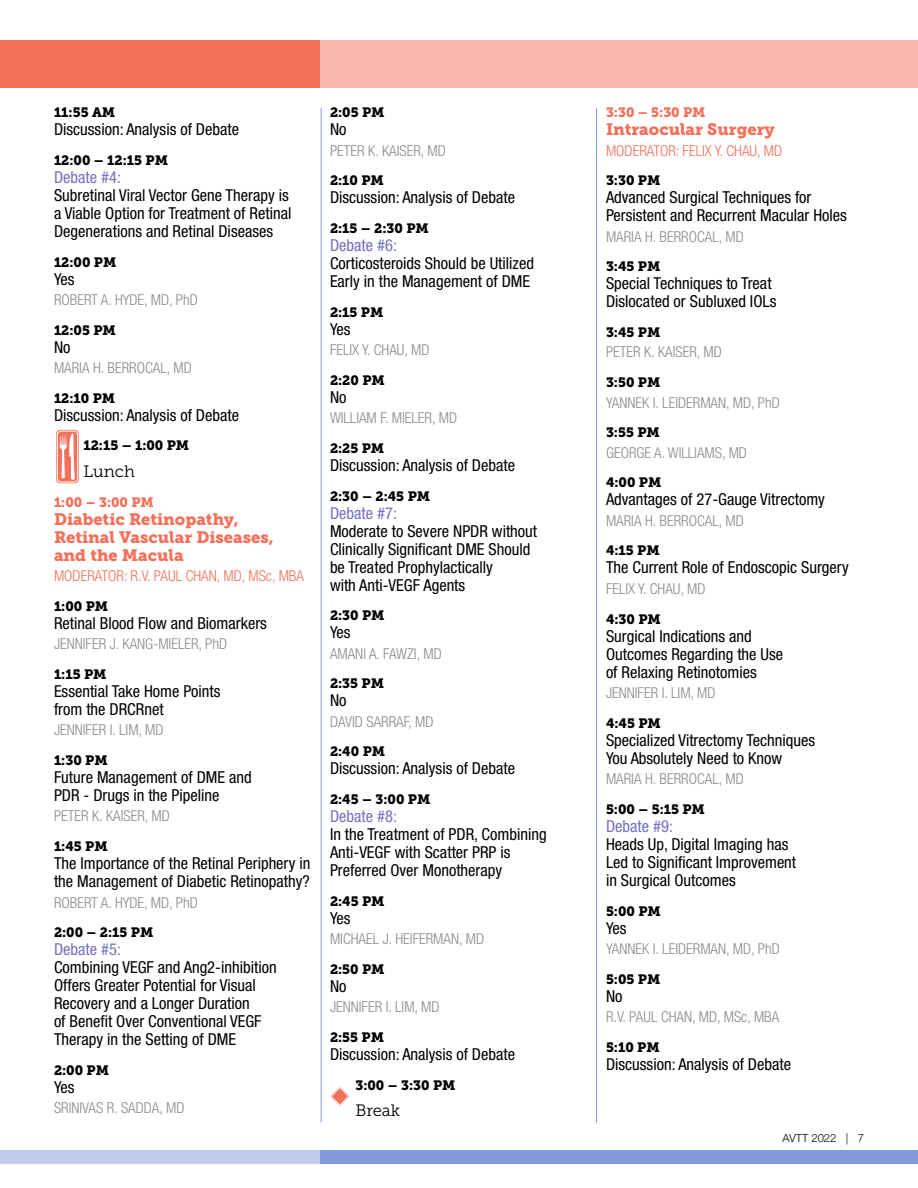
<style>
.page{position:relative;width:918px;height:1188px;background:#fff}
.page>*{position:absolute;margin:0;border:0;box-sizing:border-box;transform-origin:0 0}
.t1{font:condensed 16.5px/18px "Helvetica Neue LT Pro";color:#000}
.t2{font:16.5px/18px "Museo Slab 900";color:#f3705a}
.t3{font:condensed 16.5px "Helvetica Neue LT Pro";color:#766fc0}
.t4{font:16.5px "Museo Slab 300";color:#000}
.t5{font:300 condensed 15px "Helvetica Neue LT Pro";color:#878a8e}
.t6{font:300 condensed 15px "Helvetica Neue LT Pro";color:#f3705a}
.t7{font:13.5px "Museo Slab 900";color:#000}
.t8{font:13.5px "Museo Slab 900";color:#f3705a}
.t9{font:300 11.25px "Helvetica Neue LT Pro";color:#000}
</style>
<div class="page">
<hr style="left:596px;top:108px;width:1px;height:1015px;background:#8498dc">
<div style="left:0;top:40px;width:918px;height:48px;background:#f9b8ac"></div>
<div style="left:0;top:40px;width:320px;height:48px;background:#f3705a"></div>
<svg style="left:56px;top:430px;width:23px;height:53px"></svg>
<div style="left:57px;top:431px;width:21px;height:51px;border:1px solid #fff;border-radius:4px"></div>
<svg style="left:60px;top:433px;width:15px;height:47px"></svg>
<svg style="left:330px;top:1086px;width:20px;height:20px"></svg>
<div style="left:1px;top:1150px;width:917px;height:14px;background:#8498dc"></div>
<div style="left:0;top:1150px;width:320px;height:14px;background:#c2cbed"></div>
<hr style="left:321px;top:108px;width:1px;height:1015px;background:#8498dc">
<p class="t7" style="left:54px;top:105px;width:63px">11:55 AM</p>
<p class="t1" style="left:54px;top:120px;width:187px">Discussion: Analysis of Debate</p>
<p class="t7" style="left:54px;top:152px;width:116px">12:00 – 12:15 PM</p>
<p class="t3" style="left:54px;top:167px;width:68px">Debate #4:</p>
<p class="t1" style="left:54px;top:186px;width:239px">Subretinal Viral Vector Gene Therapy is a Viable Option for Treatment of Retinal<br>Degenerations and Retinal Diseases</p>
<p class="t7" style="left:54px;top:254px;width:64px">12:00 PM</p>
<p class="t1" style="left:54px;top:269px;width:22px">Yes</p>
<p class="t5" style="left:54px;top:291px;width:145px">ROBERT A. HYDE, MD, PhD</p>
<p class="t7" style="left:54px;top:322px;width:63px">12:05 PM</p>
<p class="t1" style="left:54px;top:338px;width:18px">No</p>
<p class="t5" style="left:54px;top:359px;width:139px">MARIA H. BERROCAL, MD</p>
<p class="t7" style="left:54px;top:390px;width:63px">12:10 PM</p>
<p class="t1" style="left:54px;top:406px;width:187px">Discussion: Analysis of Debate</p>
<p class="t7" style="left:83px;top:438px;width:107px">12:15 – 1:00 PM</p>
<p class="t4" style="left:83px;top:462px;width:53px">Lunch</p>
<p class="t8" style="left:54px;top:494px;width:101px">1:00 – 3:00 PM</p>
<p class="t2" style="left:54px;top:510px;width:221px">Diabetic Retinopathy,<br>Retinal Vascular Diseases, and the Macula</p>
<p class="t6" style="left:54px;top:567px;width:251px">MODERATOR: R.V. PAUL CHAN, MD, MSc, MBA</p>
<p class="t7" style="left:54px;top:598px;width:56px">1:00 PM</p>
<p class="t1" style="left:54px;top:614px;width:215px">Retinal Blood Flow and Biomarkers</p>
<p class="t5" style="left:54px;top:635px;width:175px">JENNIFER J. KANG-MIELER, PhD</p>
<p class="t7" style="left:54px;top:666px;width:54px">1:15 PM</p>
<p class="t1" style="left:54px;top:682px;width:168px">Essential Take Home Points from the DRCRnet</p>
<p class="t5" style="left:54px;top:721px;width:111px">JENNIFER I. LIM, MD</p>
<p class="t7" style="left:54px;top:752px;width:55px">1:30 PM</p>
<p class="t1" style="left:54px;top:768px;width:199px">Future Management of DME and<br>PDR - Drugs in the Pipeline</p>
<p class="t5" style="left:54px;top:808px;width:117px">PETER K. KAISER, MD</p>
<p class="t7" style="left:54px;top:839px;width:55px">1:45 PM</p>
<p class="t1" style="left:54px;top:854px;width:258px">The Importance of the Retinal Periphery in the Management of Diabetic Retinopathy?</p>
<p class="t5" style="left:54px;top:894px;width:145px">ROBERT A. HYDE, MD, PhD</p>
<p class="t7" style="left:54px;top:925px;width:101px">2:00 – 2:15 PM</p>
<p class="t3" style="left:54px;top:940px;width:68px">Debate #5:</p>
<p class="t1" style="left:54px;top:958px;width:224px">Combining VEGF and Ang2-inhibition Offers Greater Potential for Visual Recovery and a Longer Duration<br>of Benefit Over Conventional VEGF Therapy in the Setting of DME</p>
<p class="t7" style="left:54px;top:1062px;width:57px">2:00 PM</p>
<p class="t1" style="left:54px;top:1078px;width:22px">Yes</p>
<p class="t5" style="left:54px;top:1099px;width:132px">SRINIVAS R. SADDA, MD</p>
<p class="t7" style="left:330px;top:105px;width:56px">2:05 PM</p>
<p class="t1" style="left:330px;top:120px;width:18px">No</p>
<p class="t5" style="left:330px;top:142px;width:117px">PETER K. KAISER, MD</p>
<p class="t7" style="left:330px;top:173px;width:55px">2:10 PM</p>
<p class="t1" style="left:330px;top:188px;width:187px">Discussion: Analysis of Debate</p>
<p class="t7" style="left:330px;top:220px;width:100px">2:15 – 2:30 PM</p>
<p class="t3" style="left:330px;top:235px;width:68px">Debate #6:</p>
<p class="t1" style="left:330px;top:254px;width:206px">Corticosteroids Should be Utilized<br>Early in the Management of DME</p>
<p class="t7" style="left:330px;top:304px;width:55px">2:15 PM</p>
<p class="t1" style="left:330px;top:320px;width:22px">Yes</p>
<p class="t5" style="left:330px;top:341px;width:101px">FELIX Y. CHAU, MD</p>
<p class="t7" style="left:330px;top:372px;width:56px">2:20 PM</p>
<p class="t1" style="left:330px;top:388px;width:18px">No</p>
<p class="t5" style="left:330px;top:409px;width:129px">WILLIAM F. MIELER, MD</p>
<p class="t7" style="left:330px;top:440px;width:56px">2:25 PM</p>
<p class="t1" style="left:330px;top:456px;width:187px">Discussion: Analysis of Debate</p>
<p class="t7" style="left:330px;top:488px;width:102px">2:30 – 2:45 PM</p>
<p class="t3" style="left:330px;top:503px;width:68px">Debate #7:</p>
<p class="t1" style="left:330px;top:522px;width:209px">Moderate to Severe NPDR without<br>Clinically Significant DME Should be Treated Prophylactically<br>with Anti-VEGF Agents</p>
<p class="t7" style="left:330px;top:608px;width:56px">2:30 PM</p>
<p class="t1" style="left:330px;top:623px;width:22px">Yes</p>
<p class="t5" style="left:330px;top:645px;width:113px">AMANI A. FAWZI, MD</p>
<p class="t7" style="left:330px;top:676px;width:56px">2:35 PM</p>
<p class="t1" style="left:330px;top:691px;width:18px">No</p>
<p class="t5" style="left:330px;top:713px;width:105px">DAVID SARRAF, MD</p>
<p class="t7" style="left:330px;top:744px;width:57px">2:40 PM</p>
<p class="t1" style="left:330px;top:759px;width:187px">Discussion: Analysis of Debate</p>
<p class="t7" style="left:330px;top:792px;width:102px">2:45 – 3:00 PM</p>
<p class="t3" style="left:330px;top:807px;width:68px">Debate #8:</p>
<p class="t1" style="left:330px;top:825px;width:218px">In the Treatment of PDR, Combining<br>Anti-VEGF with Scatter PRP is<br>Preferred Over Monotherapy</p>
<p class="t7" style="left:330px;top:893px;width:56px">2:45 PM</p>
<p class="t1" style="left:330px;top:909px;width:22px">Yes</p>
<p class="t5" style="left:330px;top:930px;width:156px">MICHAEL J. HEIFERMAN, MD</p>
<p class="t7" style="left:330px;top:961px;width:56px">2:50 PM</p>
<p class="t1" style="left:330px;top:977px;width:18px">No</p>
<p class="t5" style="left:330px;top:998px;width:111px">JENNIFER I. LIM, MD</p>
<p class="t7" style="left:330px;top:1030px;width:56px">2:55 PM</p>
<p class="t1" style="left:330px;top:1045px;width:187px">Discussion: Analysis of Debate</p>
<p class="t7" style="left:355px;top:1077px;width:102px">3:00 – 3:30 PM</p>
<p class="t4" style="left:355px;top:1102px;width:46px">Break</p>
<p class="t8" style="left:606px;top:105px;width:101px">3:30 – 5:30 PM</p>
<p class="t2" style="left:606px;top:120px;width:170px">Intraocular Surgery</p>
<p class="t6" style="left:606px;top:142px;width:178px">MODERATOR: FELIX Y. CHAU, MD</p>
<p class="t7" style="left:606px;top:173px;width:56px">3:30 PM</p>
<p class="t1" style="left:606px;top:188px;width:242px">Advanced Surgical Techniques for<br>Persistent and Recurrent Macular Holes</p>
<p class="t5" style="left:606px;top:228px;width:139px">MARIA H. BERROCAL, MD</p>
<p class="t7" style="left:606px;top:259px;width:56px">3:45 PM</p>
<p class="t1" style="left:606px;top:274px;width:172px">Special Techniques to Treat<br>Dislocated or Subluxed IOLs</p>
<p class="t7" style="left:606px;top:324px;width:56px">3:45 PM</p>
<p class="t5" style="left:606px;top:344px;width:117px">PETER K. KAISER, MD</p>
<p class="t7" style="left:606px;top:375px;width:56px">3:50 PM</p>
<p class="t5" style="left:606px;top:394px;width:175px">YANNEK I. LEIDERMAN, MD, PhD</p>
<p class="t7" style="left:606px;top:425px;width:55px">3:55 PM</p>
<p class="t5" style="left:606px;top:444px;width:143px">GEORGE A. WILLIAMS, MD</p>
<p class="t7" style="left:606px;top:475px;width:57px">4:00 PM</p>
<p class="t1" style="left:606px;top:490px;width:221px">Advantages of 27-Gauge Vitrectomy</p>
<p class="t5" style="left:606px;top:512px;width:139px">MARIA H. BERROCAL, MD</p>
<p class="t7" style="left:606px;top:543px;width:55px">4:15 PM</p>
<p class="t1" style="left:606px;top:558px;width:244px">The Current Role of Endoscopic Surgery</p>
<p class="t5" style="left:606px;top:580px;width:101px">FELIX Y. CHAU, MD</p>
<p class="t7" style="left:606px;top:611px;width:56px">4:30 PM</p>
<p class="t1" style="left:606px;top:627px;width:179px">Surgical Indications and<br>Outcomes Regarding the Use of Relaxing Retinotomies</p>
<p class="t5" style="left:606px;top:684px;width:111px">JENNIFER I. LIM, MD</p>
<p class="t7" style="left:606px;top:715px;width:56px">4:45 PM</p>
<p class="t1" style="left:606px;top:731px;width:211px">Specialized Vitrectomy Techniques<br>You Absolutely Need to Know</p>
<p class="t5" style="left:606px;top:770px;width:139px">MARIA H. BERROCAL, MD</p>
<p class="t7" style="left:606px;top:801px;width:100px">5:00 – 5:15 PM</p>
<p class="t3" style="left:606px;top:816px;width:68px">Debate #9:</p>
<p class="t1" style="left:606px;top:835px;width:192px">Heads Up, Digital Imaging has<br>Led to Significant Improvement in Surgical Outcomes</p>
<p class="t7" style="left:606px;top:903px;width:56px">5:00 PM</p>
<p class="t1" style="left:606px;top:919px;width:22px">Yes</p>
<p class="t5" style="left:606px;top:940px;width:175px">YANNEK I. LEIDERMAN, MD, PhD</p>
<p class="t7" style="left:606px;top:971px;width:56px">5:05 PM</p>
<p class="t1" style="left:606px;top:987px;width:18px">No</p>
<p class="t5" style="left:606px;top:1008px;width:175px">R.V. PAUL CHAN, MD, MSc, MBA</p>
<p class="t7" style="left:606px;top:1039px;width:55px">5:10 PM</p>
<p class="t1" style="left:606px;top:1055px;width:187px">Discussion: Analysis of Debate</p>
<p class="t9" style="left:783px;top:1131px;width:83px">AVTT 2022 | 7</p>
</div>
